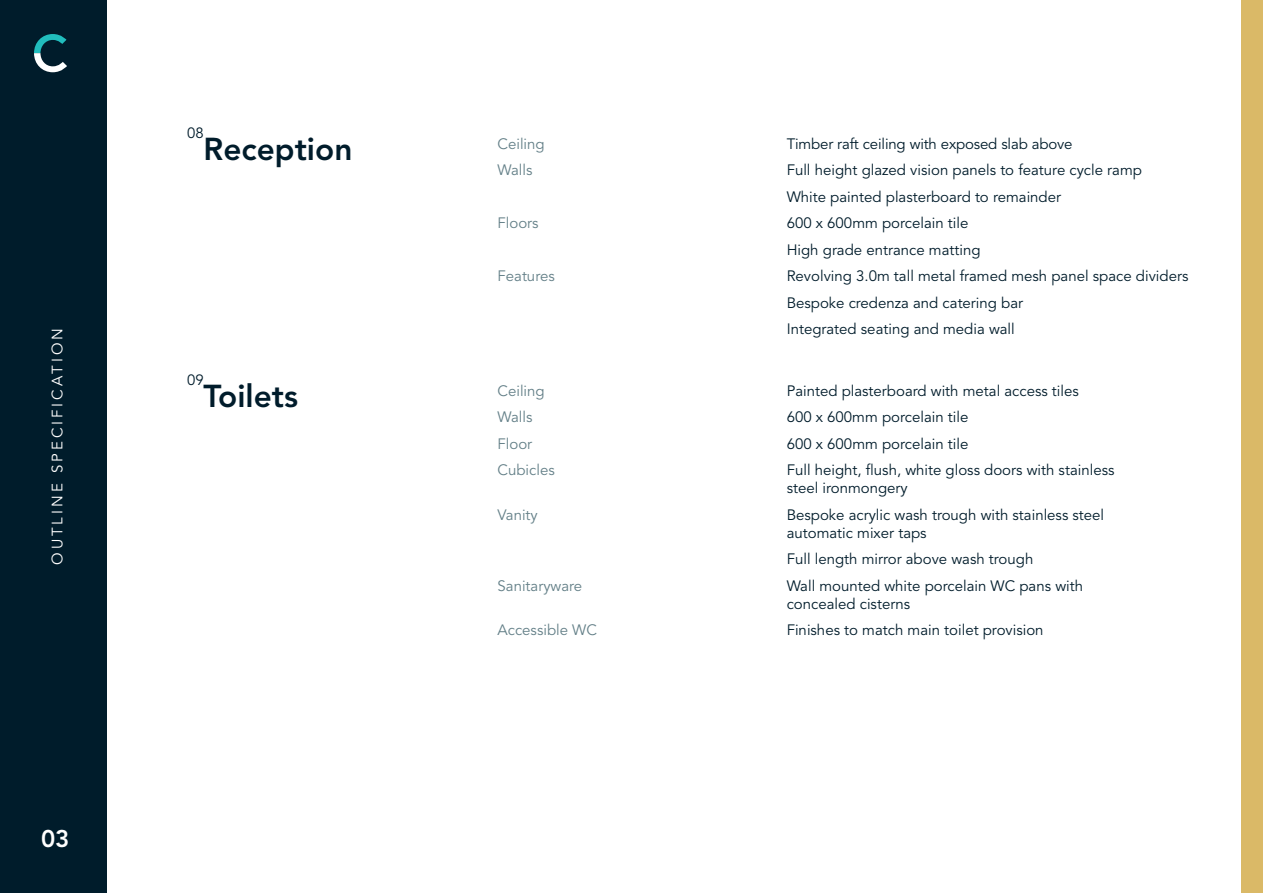
<style>
.page{position:relative;width:1263px;height:893px;background:#fff}
.page>*{position:absolute;margin:0;border:0;box-sizing:border-box;transform-origin:0 0}
.t1{font:800 31.5px "Avenir";color:#001c2b}
.t2{font:800 24px "Avenir";color:#fff}
.t3{font:15px/18px "Avenir";color:#001c2b}
.t4{font:15px "Avenir";color:#648088}
.t5{font:15px "Avenir";letter-spacing:.2em;color:#fff}
.t6{font:14.85px "Avenir";color:#001c2b}
</style>
<div class="page">
<div style="left:0;top:0;width:106px;height:893px;background:#001c2b"></div>
<svg style="left:34px;top:34px;width:33px;height:38px"></svg>
<div style="left:1242px;top:0;width:21px;height:893px;background:#dab967"></div>
<p class="t5" style="left:49px;top:565px;width:238px;rotate:-90deg">OUTLINE SPECIFICATION</p>
<h2 class="t2" style="left:41px;top:825px;width:30px">03</h2>
<p class="t6" style="left:187px;top:124px;width:18px">08</p>
<p class="t1" style="left:204px;top:130px;width:150px">Reception</p>
<p class="t4" style="left:497px;top:135px;width:49px">Ceiling</p>
<p class="t3" style="left:787px;top:135px;width:287px">Timber raft ceiling with exposed slab above</p>
<p class="t4" style="left:497px;top:162px;width:36px">Walls</p>
<p class="t3" style="left:787px;top:162px;width:357px">Full height glazed vision panels to feature cycle ramp</p>
<p class="t3" style="left:787px;top:188px;width:276px">White painted plasterboard to remainder</p>
<p class="t4" style="left:497px;top:215px;width:43px">Floors</p>
<p class="t3" style="left:787px;top:215px;width:183px">600 x 600mm porcelain tile</p>
<p class="t3" style="left:787px;top:241px;width:195px">High grade entrance matting</p>
<p class="t4" style="left:497px;top:268px;width:59px">Features</p>
<p class="t3" style="left:787px;top:268px;width:403px">Revolving 3.0m tall metal framed mesh panel space dividers</p>
<p class="t3" style="left:787px;top:294px;width:238px">Bespoke credenza and catering bar</p>
<p class="t3" style="left:787px;top:321px;width:230px">Integrated seating and media wall</p>
<p class="t6" style="left:187px;top:371px;width:18px">09</p>
<p class="t1" style="left:204px;top:377px;width:96px">Toilets</p>
<p class="t4" style="left:497px;top:382px;width:49px">Ceiling</p>
<p class="t3" style="left:787px;top:382px;width:294px">Painted plasterboard with metal access tiles</p>
<p class="t4" style="left:497px;top:409px;width:36px">Walls</p>
<p class="t3" style="left:787px;top:409px;width:183px">600 x 600mm porcelain tile</p>
<p class="t4" style="left:497px;top:435px;width:36px">Floor</p>
<p class="t3" style="left:787px;top:435px;width:183px">600 x 600mm porcelain tile</p>
<p class="t4" style="left:497px;top:462px;width:59px">Cubicles</p>
<p class="t3" style="left:787px;top:462px;width:329px">Full height, flush, white gloss doors with stainless steel ironmongery</p>
<p class="t4" style="left:497px;top:506px;width:42px">Vanity</p>
<p class="t3" style="left:787px;top:506px;width:319px">Bespoke acrylic wash trough with stainless steel automatic mixer taps</p>
<p class="t3" style="left:787px;top:551px;width:248px">Full length mirror above wash trough</p>
<p class="t4" style="left:497px;top:577px;width:86px">Sanitaryware</p>
<p class="t3" style="left:787px;top:577px;width:298px">Wall mounted white porcelain WC pans with concealed cisterns</p>
<p class="t4" style="left:497px;top:622px;width:101px">Accessible WC</p>
<p class="t3" style="left:787px;top:622px;width:258px">Finishes to match main toilet provision</p>
</div>
